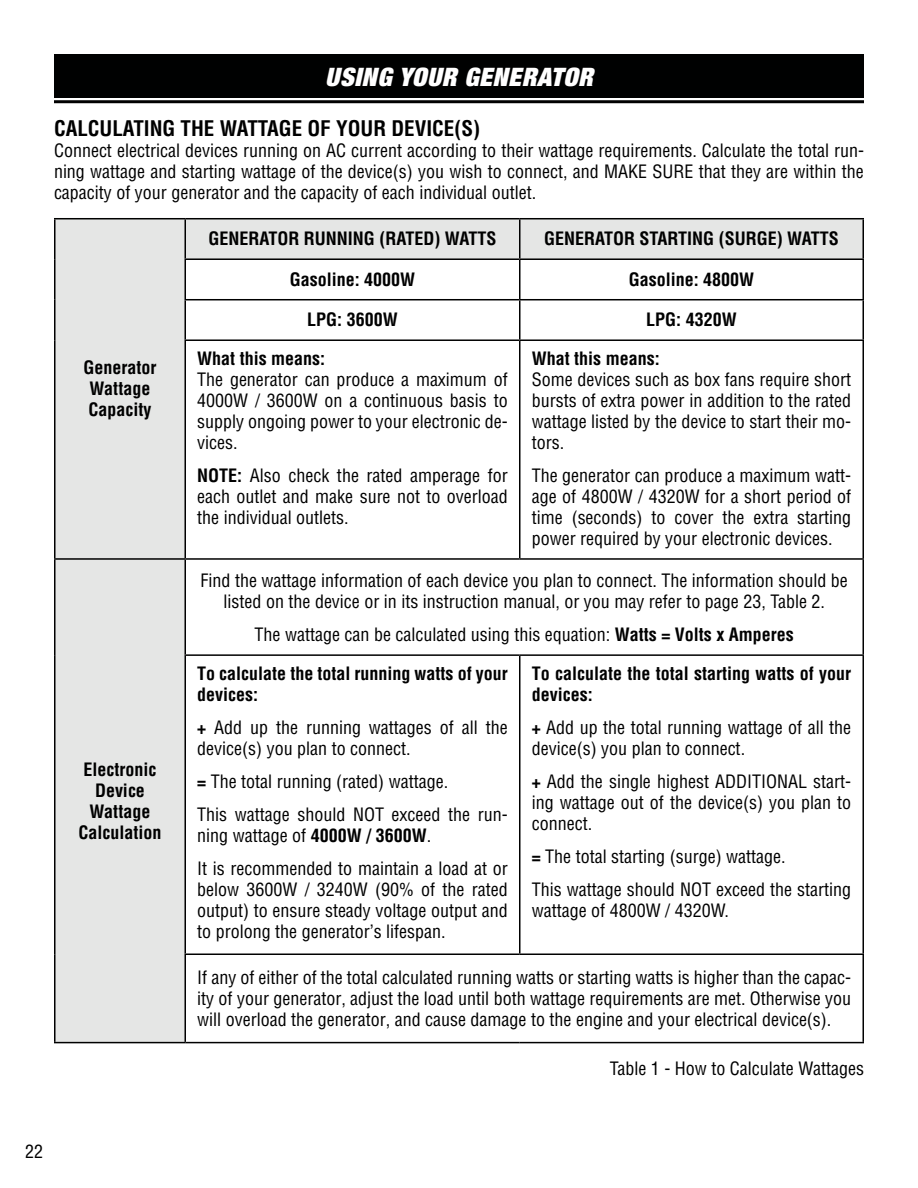
<style>
.page{position:relative;width:918px;height:1188px;background:#fff}
.page>*{position:absolute;margin:0;border:0;box-sizing:border-box;transform-origin:0 0}
.t1{font:italic 900 expanded 25.5px "Helvetica Neue";letter-spacing:.025em;color:#fff}
.t2{font:700 condensed 21px "Helvetica LT Std";color:#000}
.t3{font:condensed 18px/21px "Helvetica LT Std";color:#000;text-align:justify}
.t4{font:700 condensed 18px/21px "Helvetica LT Std";color:#000}
.s1{font-weight:700}
.s2{color:#000101}
.s3{font-weight:400}
</style>
<div class="page">
<div style="left:54px;top:54px;width:810px;height:44px;background:#000101"></div>
<hr style="left:54px;top:100px;width:810px;height:3px;background:#000">
<div style="left:56px;top:219px;width:128px;height:823px;background:#e5e6e5"></div>
<div style="left:186px;top:219px;width:676px;height:39px;background:#e5e6e5"></div>
<hr style="left:54px;top:218px;width:131px;height:1px;background:#000">
<hr style="left:54px;top:219px;width:2px;height:40px;background:#000">
<hr style="left:185px;top:218px;width:335px;height:1px;background:#000">
<hr style="left:184px;top:219px;width:2px;height:39px;background:#000">
<hr style="left:520px;top:218px;width:344px;height:1px;background:#000">
<hr style="left:519px;top:219px;width:1px;height:39px;background:#000">
<hr style="left:862px;top:219px;width:2px;height:39px;background:#000">
<hr style="left:54px;top:259px;width:2px;height:41px;background:#000">
<hr style="left:184px;top:258px;width:336px;height:2px;background:#000">
<hr style="left:184px;top:260px;width:2px;height:39px;background:#000">
<hr style="left:520px;top:258px;width:344px;height:2px;background:#000">
<hr style="left:519px;top:260px;width:1px;height:39px;background:#000">
<hr style="left:862px;top:260px;width:2px;height:39px;background:#000">
<hr style="left:54px;top:300px;width:2px;height:40px;background:#000">
<hr style="left:184px;top:299px;width:336px;height:1px;background:#000">
<hr style="left:184px;top:300px;width:2px;height:39px;background:#000">
<hr style="left:520px;top:299px;width:344px;height:1px;background:#000">
<hr style="left:519px;top:300px;width:1px;height:39px;background:#000">
<hr style="left:862px;top:300px;width:2px;height:39px;background:#000">
<hr style="left:54px;top:340px;width:2px;height:218px;background:#000">
<hr style="left:184px;top:339px;width:336px;height:2px;background:#000">
<hr style="left:184px;top:341px;width:2px;height:217px;background:#000">
<hr style="left:520px;top:339px;width:344px;height:2px;background:#000">
<hr style="left:519px;top:341px;width:1px;height:217px;background:#000">
<hr style="left:862px;top:341px;width:2px;height:217px;background:#000">
<hr style="left:54px;top:558px;width:131px;height:2px;background:#000">
<hr style="left:54px;top:560px;width:2px;height:95px;background:#000">
<hr style="left:185px;top:558px;width:335px;height:2px;background:#000">
<hr style="left:184px;top:560px;width:2px;height:94px;background:#000">
<hr style="left:520px;top:558px;width:344px;height:2px;background:#000">
<hr style="left:862px;top:560px;width:2px;height:94px;background:#000">
<hr style="left:54px;top:655px;width:2px;height:299px;background:#000">
<hr style="left:184px;top:654px;width:336px;height:2px;background:#000">
<hr style="left:184px;top:656px;width:2px;height:298px;background:#000">
<hr style="left:520px;top:654px;width:344px;height:2px;background:#000">
<hr style="left:519px;top:656px;width:1px;height:298px;background:#000">
<hr style="left:862px;top:656px;width:2px;height:298px;background:#000">
<hr style="left:54px;top:954px;width:2px;height:88px;background:#000">
<hr style="left:184px;top:954px;width:336px;height:1px;background:#000">
<hr style="left:184px;top:955px;width:2px;height:87px;background:#000">
<hr style="left:520px;top:954px;width:344px;height:1px;background:#000">
<hr style="left:862px;top:955px;width:2px;height:87px;background:#000">
<hr style="left:54px;top:1042px;width:131px;height:1px;background:#000">
<hr style="left:185px;top:1042px;width:335px;height:1px;background:#000">
<hr style="left:520px;top:1042px;width:344px;height:1px;background:#000">
<h1 class="t1" style="left:325px;top:61px;width:269px">USING YOUR GENERATOR</h1>
<p class="t2" style="left:54px;top:115px;width:428px">CALCULATING THE WATTAGE OF YOUR DEVICE(S)</p>
<p class="t3" style="left:54px;top:140px;width:812px">Connect electrical devices running on AC current according to their wattage requirements. Calculate the total run&shy;ning wattage and starting wattage of the device(s) you wish to connect, and MAKE SURE that they are within the capacity of your generator and the capacity of each individual outlet.</p>
<p class="t4" style="left:84px;top:357px;width:74px">Generator<br>Wattage<br>Capacity</p>
<p class="t4" style="left:79px;top:759px;width:85px;text-align:center">Electronic<br>Device<br>Wattage<br>Calculation</p>
<p class="t4" style="left:208px;top:228px;width:290px">GENERATOR RUNNING (RATED) WATTS</p>
<p class="t4" style="left:544px;top:228px;width:296px">GENERATOR STARTING (SURGE) WATTS</p>
<p class="t4" style="left:290px;top:269px;width:127px">Gasoline: 4000W</p>
<p class="t4" style="left:629px;top:269px;width:127px">Gasoline: 4800W</p>
<p class="t4" style="left:307px;top:309px;width:92px">LPG: 3600W</p>
<p class="t4" style="left:646px;top:309px;width:92px">LPG: 4320W</p>
<p class="t4" style="left:197px;top:348px;width:129px">What this means:</p>
<p class="t3" style="left:197px;top:369px;width:312px">The generator can produce a maximum of 4000W / 3600W on a continuous basis to supply ongoing power to your electronic de&shy;vices.</p>
<p class="t3" style="left:197px;top:465px;width:312px"><span class="s1">NOTE:</span> Also check the rated amperage for each outlet and make sure not to overload the individual outlets.</p>
<p class="t4" style="left:532px;top:348px;width:129px">What this means:</p>
<p class="t3" style="left:532px;top:369px;width:321px">Some devices such as box fans require short bursts of extra power in addition to the rated wattage listed by the device to start their mo&shy;tors.</p>
<p class="t3" style="left:532px;top:465px;width:321px">The generator can produce a maximum watt&shy;age of 4800W / 4320W for a short period of time (seconds) to cover the extra starting power required by your electronic devices.</p>
<p class="t3" style="left:201px;top:569px;width:649px;text-align:center">Find the wattage information of each device you plan to connect. The information should be listed on the device or in its instruction manual, or you may <span class="s2">refer to page 23, Table 2.</span></p>
<p class="t4" style="left:197px;top:614px;width:598px;line-height:39.6px;text-indent:57px"><span class="s3">The wattage can be calculated using this equation:</span> Watts = Volts x Amperes<br>To calculate the total running watts of your</p>
<p class="t3" style="left:197px;top:678px;width:312px;line-height:33px"><span class="s1">devices:<br>+</span> Add up the running wattages of all the</p>
<p class="t3" style="left:197px;top:732px;width:312px;line-height:33px;text-align:left">device(s) you plan to connect.<br><span class="s1">=</span> The total running (rated) wattage.<br>This wattage should NOT exceed the run-</p>
<p class="t3" style="left:197px;top:819px;width:312px;line-height:33px">ning wattage of <span class="s1">4000W / 3600W</span>.<br>It is recommended to maintain a load at or</p>
<p class="t3" style="left:197px;top:879px;width:312px">below 3600W / 3240W (90% of the rated output) to ensure steady voltage output and to prolong the generator’s lifespan.</p>
<p class="t4" style="left:532px;top:663px;width:321px">To calculate the total starting watts of your devices:</p>
<p class="t3" style="left:532px;top:717px;width:321px"><span class="s1">+</span> Add up the total running wattage of all the device(s) you plan to connect.</p>
<p class="t3" style="left:532px;top:771px;width:321px"><span class="s1">+</span> Add the single highest ADDITIONAL start&shy;ing wattage out of the device(s) you plan to connect.</p>
<p class="t3" style="left:532px;top:840px;width:321px;line-height:33px"><span class="s1">=</span> The total starting (surge) wattage.<br>This wattage should NOT exceed the starting</p>
<p class="t3" style="left:532px;top:900px;width:199px">wattage of 4800W / 4320W.</p>
<p class="t3" style="left:197px;top:967px;width:656px">If any of either of the total calculated running watts or starting watts is higher than the capac&shy;ity of your generator, adjust the load until both wattage requirements are met. Otherwise you will overload the generator, and cause damage to the engine and your electrical device(s).</p>
<p class="t3" style="left:610px;top:1058px;width:256px">Table 1 - How to Calculate Wattages</p>
<p class="t3" style="left:25px;top:1141px;width:19px">22</p>
</div>
